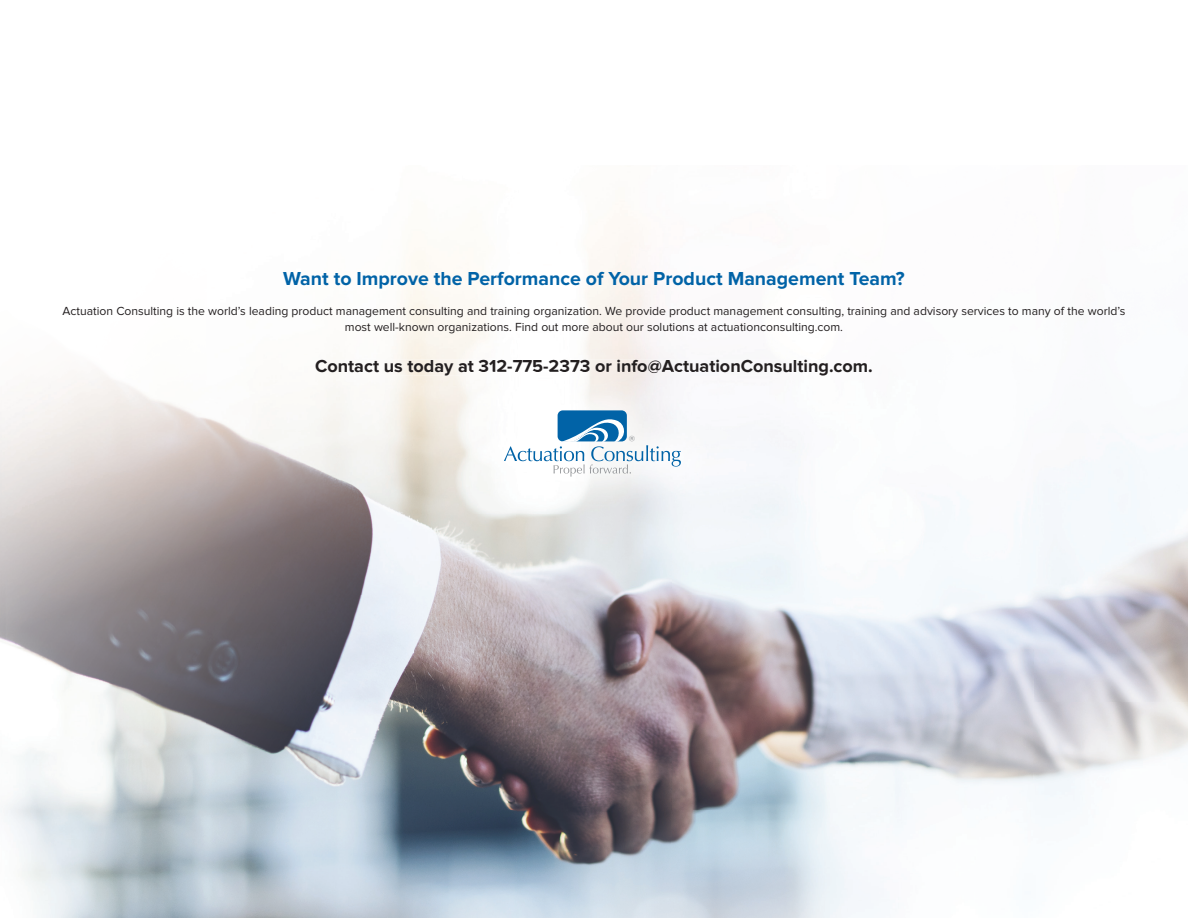
<style>
.page{position:relative;width:1188px;height:918px;background:#fff}
.page>*{position:absolute;margin:0;border:0;box-sizing:border-box;transform-origin:0 0}
.t1{font:700 19.5px "Proxima Nova";color:#0163a7}
.t2{font:700 18px "Proxima Nova";color:#231f20}
.t3{font:15.75px "Gotham";color:#939598}
.t4{font:12.15px/16.2px "Proxima Nova";color:#231f20;text-align:center}
</style>
<div class="page">
<img style="left:0;top:380px;width:516px;height:538px">
<img style="left:672px;top:380px;width:362px;height:538px">
<img style="left:516px;top:514px;width:156px;height:404px">
<img style="left:316px;top:359px;width:556px;height:16px">
<img style="left:467px;top:375px;width:251px;height:139px">
<img style="left:467px;top:372px;width:251px;height:3px">
<div style="left:558px;top:410px;width:69px;height:31px;background:#0163a7;border-radius:5px"></div>
<svg style="left:504px;top:417px;width:177px;height:60px"></svg>
<h1 class="t1" style="left:283px;top:270px;width:623px">Want to Improve the Performance of Your Product Management Team?</h1>
<p class="t4" style="left:63px;top:303px;width:1064px">Actuation Consulting is the world’s leading product management consulting and training organization. We provide product management consulting, training and advisory services to many of the world’s most well-known organizations. Find out more about our solutions at actuationconsulting.com.</p>
<h2 class="t2" style="left:315px;top:358px;width:559px">Contact us today at 312-775-2373 or info@ActuationConsulting.com.</h2>
<p class="t3" style="left:629px;top:432px;width:8px">®</p>
</div>
